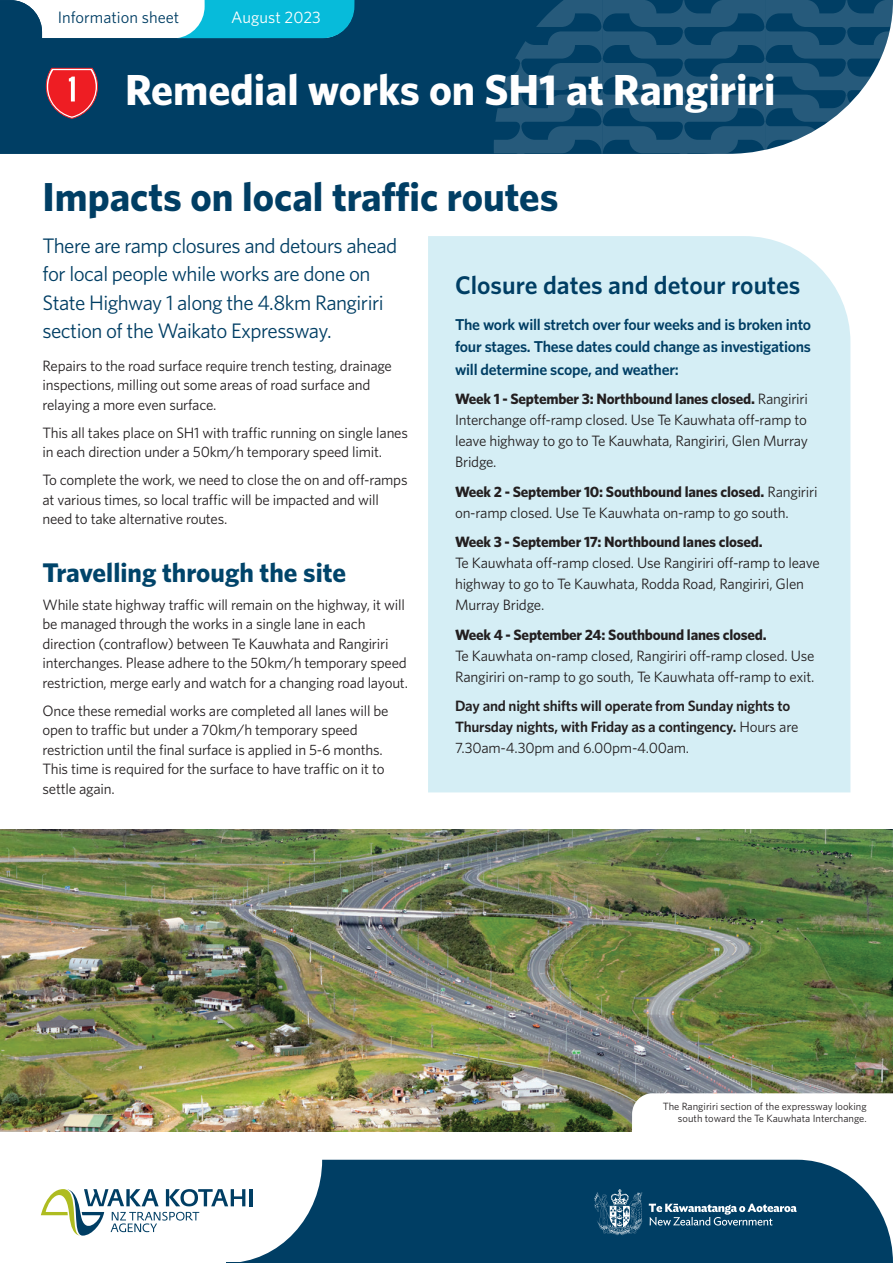
<style>
.page{position:relative;width:893px;height:1263px;background:#fff}
.page>*{position:absolute;margin:0;border:0;box-sizing:border-box;transform-origin:0 0}
.Heading_1{font:700 43.5px "Whitney";color:#fff}
.Intro{font:700 40.5px "Whitney";color:#003e64}
.t1{font:700 27px "Whitney";color:#00446a}
.Heading_1-2{font:600 25.5px "Whitney";color:#003e64}
.Intro-2{font:21px/28.5px "Whitney";letter-spacing:-.025em;color:#003e64}
.t2{font:16.5px "Whitney";color:#003e64}
.t3{font:16.5px "Whitney";color:#fff}
.Body{font:600 15.75px/22.5px "Whitney";letter-spacing:-.015em;color:#003e64;text-align:justify}
.Body-2{font:15px/19.5px "Whitney";letter-spacing:-.015em;color:#231f20}
.Body-3{font:600 15px/21px "Whitney";letter-spacing:-.015em;color:#231f20}
.t4{font:10.5px/12.6px "Whitney";color:#231f20;text-align:right}
.s1{font-weight:700}
.s2{font-weight:400}
</style>
<div class="page">
<img style="left:0;top:829px;width:893px;height:302px">
<svg style="left:632px;top:1093px;width:261px;height:38px"></svg>
<svg style="left:0;top:0;width:494px;height:154px;background:#144d70"></svg>
<svg style="left:494px;top:0;width:399px;height:154px;background:#295d7d"></svg>
<svg style="left:177px;top:0;width:178px;height:38px;background:#25bfda"></svg>
<svg style="left:46px;top:68px;width:52px;height:51px;background:#c23d49"></svg>
<svg style="left:226px;top:1160px;width:667px;height:103px;background:#235979"></svg>
<svg style="left:649px;top:1203px;width:148px;height:22px;background:#44718d"></svg>
<svg style="left:594px;top:1189px;width:49px;height:46px;background:#3a6987"></svg>
<hr style="left:249px;top:1189px;width:3px;height:17px;background:#003e64">
<svg style="left:41px;top:1184px;width:204px;height:52px"></svg>
<div style="left:428px;top:236px;width:422px;height:556px;background:#d5eef5"></div>
<p class="t2" style="left:58px;top:7px;width:123px">Information sheet</p>
<p class="t3" style="left:231px;top:7px;width:91px">August 2023</p>
<p class="Heading_1" style="left:125px;top:60px;width:652px">Remedial works on SH1 at Rangiriri</p>
<p class="Intro" style="left:43px;top:170px;width:518px">Impacts on local traffic routes</p>
<p class="Intro-2" style="left:43px;top:231px;width:356px">There are ramp closures and detours ahead for local people while works are done on State Highway 1 along the 4.8km Rangiriri section of the Waikato Expressway.</p>
<p class="Body-2" style="left:43px;top:355px;width:351px">Repairs to the road surface require trench testing, drainage inspections, milling out some areas of road surface and relaying a more even surface.</p>
<p class="Body-2" style="left:43px;top:422px;width:367px">This all takes place on SH1 with traffic running on single lanes in each direction under a 50km/h temporary speed limit.</p>
<p class="Body-2" style="left:43px;top:470px;width:367px">To complete the work, we need to close the on and off-ramps at various times, so local traffic will be impacted and will need to take alternative routes.</p>
<p class="Heading_1-2" style="left:455px;top:268px;width:347px">Closure dates and detour routes</p>
<p class="Body" style="left:455px;top:313px;width:358px">The work will stretch over four weeks and is broken into four stages. These dates could change as investigations will determine scope, and weather:</p>
<p class="Body-2" style="left:455px;top:388px;width:354px;line-height:21px;text-align:justify"><span class="s1">Week 1 - September 3: Northbound lanes closed.</span> Rangiriri Interchange off-ramp closed. Use Te Kauwhata off-ramp to leave highway to go to Te Kauwhata, Rangiriri, Glen Murray Bridge.</p>
<p class="Body-2" style="left:455px;top:480px;width:364px;line-height:21px"><span class="s1">Week 2 - September 10: Southbound lanes closed.</span> Rangiriri on-ramp closed. Use Te Kauwhata on-ramp to go south.</p>
<p class="Body-2" style="left:455px;top:531px;width:366px;line-height:21px"><span class="s1">Week 3 - September 17: Northbound lanes closed.<br></span>Te Kauwhata off-ramp closed. Use Rangiriri off-ramp to leave highway to go to Te Kauwhata, Rodda Road, Rangiriri, Glen Murray Bridge.</p>
<p class="Body-2" style="left:455px;top:623px;width:361px;line-height:21px"><span class="s1">Week 4 - September 24: Southbound lanes closed.<br></span>Te Kauwhata on-ramp closed, Rangiriri off-ramp closed. Use<br>Rangiriri on-ramp to go south, Te Kauwhata off-ramp to exit.</p>
<p class="Body-3" style="left:455px;top:695px;width:345px">Day and night shifts will operate from Sunday nights to<br>Thursday nights, with Friday as a contingency. <span class="s2">Hours are<br>7.30am-4.30pm and 6.00pm-4.00am.</span></p>
<p class="t1" style="left:43px;top:554px;width:305px">Travelling through the site</p>
<p class="Body-2" style="left:43px;top:594px;width:367px">While state highway traffic will remain on the highway, it will be managed through the works in a single lane in each direction (contraflow) between Te Kauwhata and Rangiriri interchanges. Please adhere to the 50km/h temporary speed restriction, merge early and watch for a changing road layout.</p>
<p class="Body-2" style="left:43px;top:700px;width:347px">Once these remedial works are completed all lanes will be open to traffic but under a 70km/h temporary speed restriction until the final surface is applied in 5-6 months.<br>This time is required for the surface to have traffic on it to settle again.</p>
<p class="t4" style="left:663px;top:1099px;width:205px">The Rangiriri section of the expressway looking south toward the Te Kauwhata Interchange.</p>
</div>
